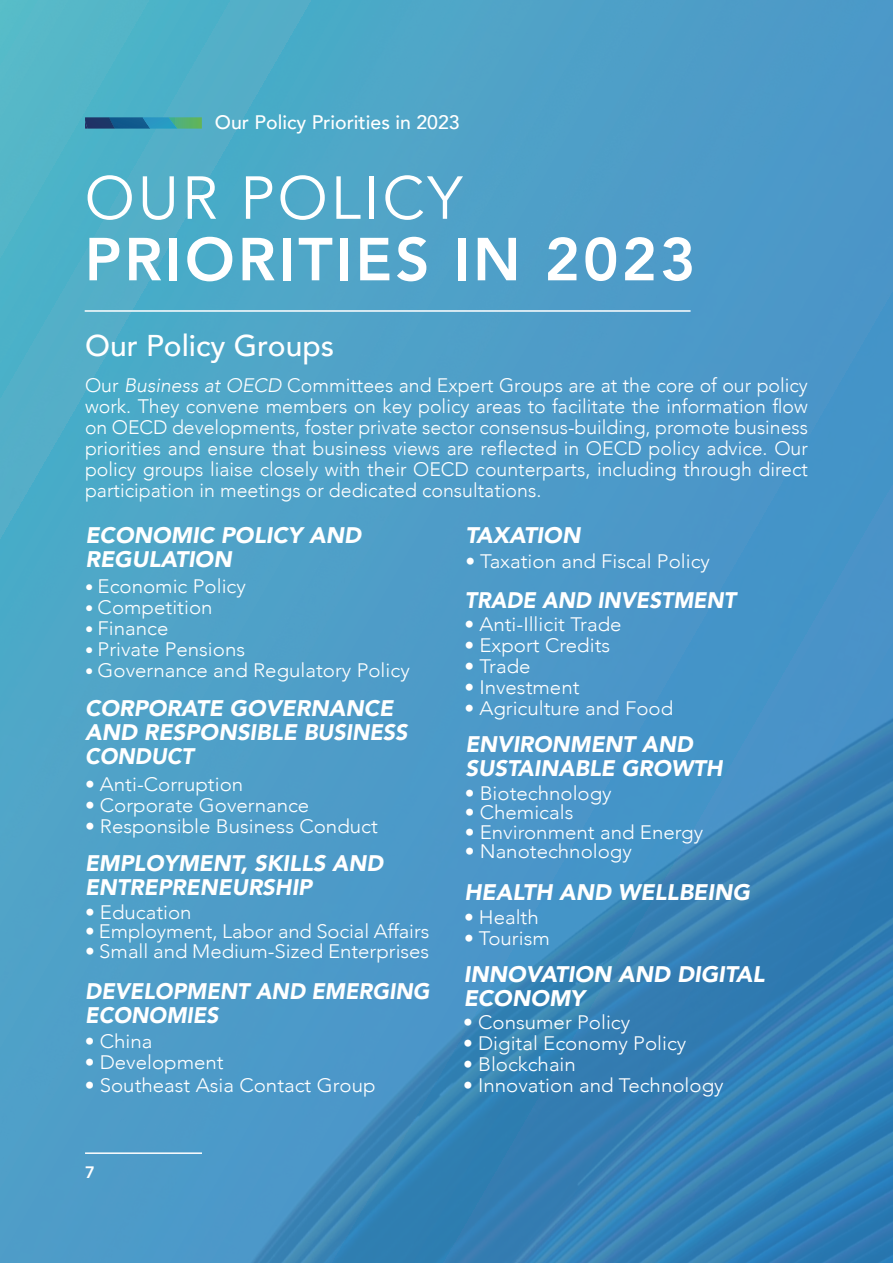
<style>
.page{position:relative;width:893px;height:1263px;background:#fff}
.page>*{position:absolute;margin:0;border:0;box-sizing:border-box;transform-origin:0 0}
.t1{font:800 60px "Avenir";letter-spacing:.05em;color:#fff}
.t2{font:60px "Avenir";letter-spacing:.05em;color:#fff}
.t3{font:500 30px "Avenir";color:#fff}
.t4{font:italic 900 22.5px/24px "Avenir";color:#fff}
.t5{font:italic 900 22.5px "Avenir";color:#fff;scale:.95 1}
.t6{font:italic 900 22.5px "Avenir";color:#fff;scale:.94 1}
.t7{font:300 19.5px/21px "Avenir";color:#fff;text-align:justify}
.t8{font:300 19.5px "Avenir";color:#fff;scale:1.05 1}
.t9{font:500 19.5px "Avenir";color:#fff}
.t10{font:800 16.5px "Avenir";color:#fff}
.s1{font-style:italic}
.s2{font-size:16.5px}
</style>
<div class="page">
<img style="left:0;top:0;width:893px;height:1263px">
<hr style="left:85px;top:1152px;width:117px;height:2px;background:#fff">
<hr style="left:85px;top:310px;width:606px;height:2px;background:#fff">
<svg style="left:85px;top:117px;width:117px;height:12px"></svg>
<p class="t9" style="left:215px;top:105px;width:246px">Our Policy Priorities in 2023</p>
<h1 class="t2" style="left:85px;top:162px;width:379px">OUR POLICY</h1>
<h1 class="t1" style="left:85px;top:213px;width:612px">PRIORITIES IN 2023</h1>
<h2 class="t3" style="left:85px;top:319px;width:250px">Our Policy Groups</h2>
<p class="t7" style="left:85px;top:375px;width:724px">Our <span class="s1">Business at OECD</span> Committees and Expert Groups are at the core of our policy work. They convene members on key policy areas to facilitate the information flow on OECD developments, foster private sector consensus-building, promote business priorities and ensure that business views are reflected in OECD policy advice. Our policy groups liaise closely with their OECD counterparts, including through direct participation in meetings or dedicated consultations.</p>
<p class="t4" style="left:85px;top:523px;width:277px">ECONOMIC POLICY AND<br>REGULATION</p>
<p class="t4" style="left:465px;top:523px;width:116px">TAXATION</p>
<p class="t7" style="left:465px;top:550px;width:246px">• Taxation and Fiscal Policy</p>
<p class="t8" style="left:85px;top:575px;width:155px"><span class="s2">•</span> Economic Policy</p>
<p class="t8" style="left:85px;top:596px;width:123px"><span class="s2">•</span> Competition</p>
<p class="t8" style="left:85px;top:617px;width:81px"><span class="s2">•</span> Finance</p>
<p class="t8" style="left:85px;top:638px;width:154px"><span class="s2">•</span> Private Pensions</p>
<p class="t8" style="left:85px;top:659px;width:311px"><span class="s2">•</span> Governance and Regulatory Policy</p>
<p class="t4" style="left:85px;top:696px;width:324px">CORPORATE GOVERNANCE<br>AND RESPONSIBLE BUSINESS<br>CONDUCT</p>
<p class="t7" style="left:85px;top:774px;width:160px">• Anti-Corruption</p>
<p class="t7" style="left:85px;top:795px;width:226px">• Corporate Governance</p>
<p class="t7" style="left:85px;top:816px;width:294px">• Responsible Business Conduct</p>
<p class="t4" style="left:85px;top:851px;width:300px">EMPLOYMENT, SKILLS AND<br>ENTREPRENEURSHIP</p>
<p class="t7" style="left:85px;top:901px;width:108px">• Education</p>
<p class="t7" style="left:85px;top:921px;width:346px">• Employment, Labor and Social Affairs</p>
<p class="t7" style="left:85px;top:940px;width:346px">• Small and Medium-Sized Enterprises</p>
<p class="t6" style="left:465px;top:582px;width:290px">TRADE AND INVESTMENT</p>
<p class="t7" style="left:465px;top:614px;width:159px">• Anti-Illicit Trade</p>
<p class="t7" style="left:465px;top:635px;width:147px">• Export Credits</p>
<p class="t7" style="left:465px;top:656px;width:68px">• Trade</p>
<p class="t7" style="left:465px;top:677px;width:116px">• Investment</p>
<p class="t7" style="left:465px;top:698px;width:210px">• Agriculture and Food</p>
<p class="t4" style="left:465px;top:732px;width:259px">ENVIRONMENT AND<br>SUSTAINABLE GROWTH</p>
<p class="t7" style="left:465px;top:782px;width:148px">• Biotechnology</p>
<p class="t7" style="left:465px;top:802px;width:110px">• Chemicals</p>
<p class="t7" style="left:465px;top:821px;width:240px">• Environment and Energy</p>
<p class="t7" style="left:465px;top:841px;width:168px">• Nanotechnology</p>
<p class="t4" style="left:464px;top:880px;width:287px">HEALTH AND WELLBEING</p>
<p class="t7" style="left:464px;top:907px;width:76px">• Health</p>
<p class="t7" style="left:464px;top:928px;width:87px">• Tourism</p>
<p class="t4" style="left:464px;top:961px;width:302px">INNOVATION AND DIGITAL</p>
<p class="t5" style="left:85px;top:972px;width:364px">DEVELOPMENT AND EMERGING</p>
<p class="t4" style="left:464px;top:985px;width:123px">ECONOMY</p>
<p class="t5" style="left:85px;top:996px;width:142px">ECONOMIES</p>
<p class="t7" style="left:463px;top:1012px;width:168px">• Consumer Policy</p>
<p class="t7" style="left:463px;top:1033px;width:225px">• Digital Economy Policy</p>
<p class="t7" style="left:463px;top:1054px;width:114px">• Blockchain</p>
<p class="t7" style="left:463px;top:1075px;width:262px">• Innovation and Technology</p>
<p class="t7" style="left:85px;top:1030px;width:69px">• China</p>
<p class="t7" style="left:85px;top:1051px;width:140px">• Development</p>
<p class="t7" style="left:85px;top:1075px;width:292px">• Southeast Asia Contact Group</p>
<p class="t10" style="left:85px;top:1159px;width:11px">7</p>
</div>
